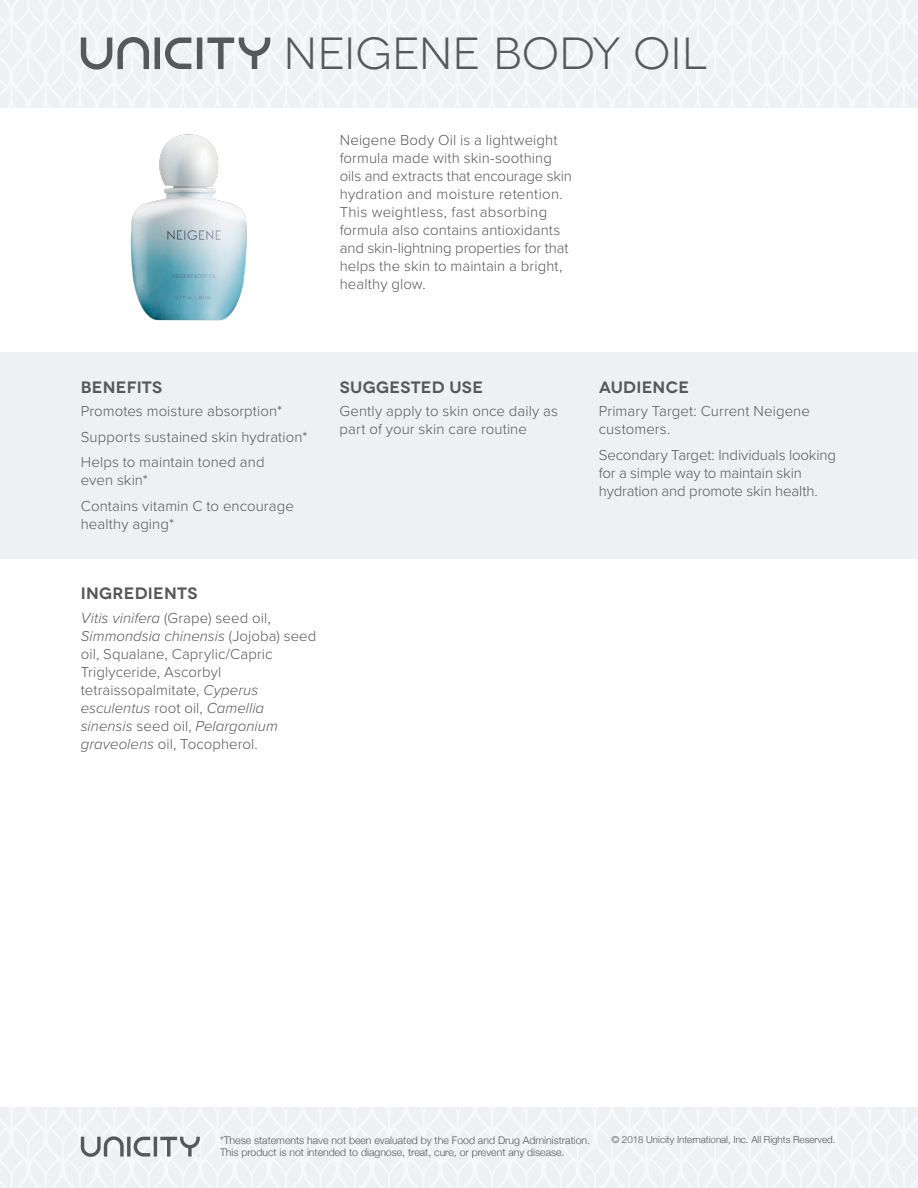
<style>
.page{position:relative;width:918px;height:1188px;background:#fff}
.page>*{position:absolute;margin:0;border:0;box-sizing:border-box;transform-origin:0 0}
.t1{font:45px "Novecentowide";color:#57585a}
.t2{font:600 16.5px "Novecentowide";letter-spacing:.015em;color:#57585a}
.t3{font:300 15px/18px "Proxima Nova";letter-spacing:.005em;color:#57585a}
.t4{font:300 10.5px/12.6px "Helvetica Neue";color:#57585a}
.t5{font:300 9.75px "Helvetica Neue";color:#57585a}
.s1{font-style:italic}
</style>
<div class="page">
<div style="left:0;top:352px;width:918px;height:206px;background:#edf1f3"></div>
<svg style="left:0;top:1107px;width:918px;height:81px;fill:#edf1f3"></svg>
<svg style="left:0;top:0;width:918px;height:108px;fill:#edf1f3"></svg>
<svg style="left:81px;top:37px;width:189px;height:33px"></svg>
<svg style="left:81px;top:1136px;width:119px;height:21px"></svg>
<img style="left:130px;top:134px;width:117px;height:187px">
<h1 class="t1" style="left:284px;top:27px;width:425px">NEIGENE BODY OIL</h1>
<p class="t3" style="left:340px;top:130px;width:234px">Neigene Body Oil is a lightweight formula made with skin-soothing oils and extracts that encourage skin hydration and moisture retention.<br>This weightless, fast absorbing formula also contains antioxidants and skin-lightning properties for that helps the skin to maintain a bright, healthy glow.</p>
<p class="t2" style="left:81px;top:377px;width:83px">BENEFITS</p>
<p class="t3" style="left:81px;top:398px;width:228px;line-height:25.5px">Promotes moisture absorption*<br>Supports sustained skin hydration*<br>Helps to maintain toned and</p>
<p class="t3" style="left:81px;top:467px;width:215px;line-height:25.5px">even skin*<br>Contains vitamin C to encourage</p>
<p class="t3" style="left:81px;top:514px;width:95px">healthy aging*</p>
<p class="t2" style="left:81px;top:584px;width:118px">INGREDIENTS</p>
<p class="t3" style="left:81px;top:608px;width:237px"><span class="s1">Vitis vinifera</span> (Grape) seed oil,<br><span class="s1">Simmondsia chinensis</span> (Jojoba) seed oil, Squalane, Caprylic/Capric<br>Triglyceride, Ascorbyl tetraissopalmitate, <span class="s1">Cyperus esculentus</span> root oil, <span class="s1">Camellia sinensis</span> seed oil, <span class="s1">Pelargonium graveolens</span> oil, Tocopherol.</p>
<p class="t2" style="left:340px;top:377px;width:145px">SUGGESTED USE</p>
<p class="t3" style="left:340px;top:401px;width:220px">Gently apply to skin once daily as part of your skin care routine</p>
<p class="t2" style="left:599px;top:377px;width:92px">AUDIENCE</p>
<p class="t3" style="left:599px;top:401px;width:213px">Primary Target: Current Neigene customers.</p>
<p class="t3" style="left:599px;top:445px;width:239px">Secondary Target: Individuals looking for a simple way to maintain skin hydration and promote skin health.</p>
<p class="t4" style="left:220px;top:1133px;width:372px">*These statements have not been evaluated by the Food and Drug Administration.<br>This product is not intended to diagnose, treat, cure, or prevent any disease.</p>
<p class="t5" style="left:611px;top:1132px;width:225px">© 2018 Unicity International, Inc. All Rights Reserved.</p>
</div>
